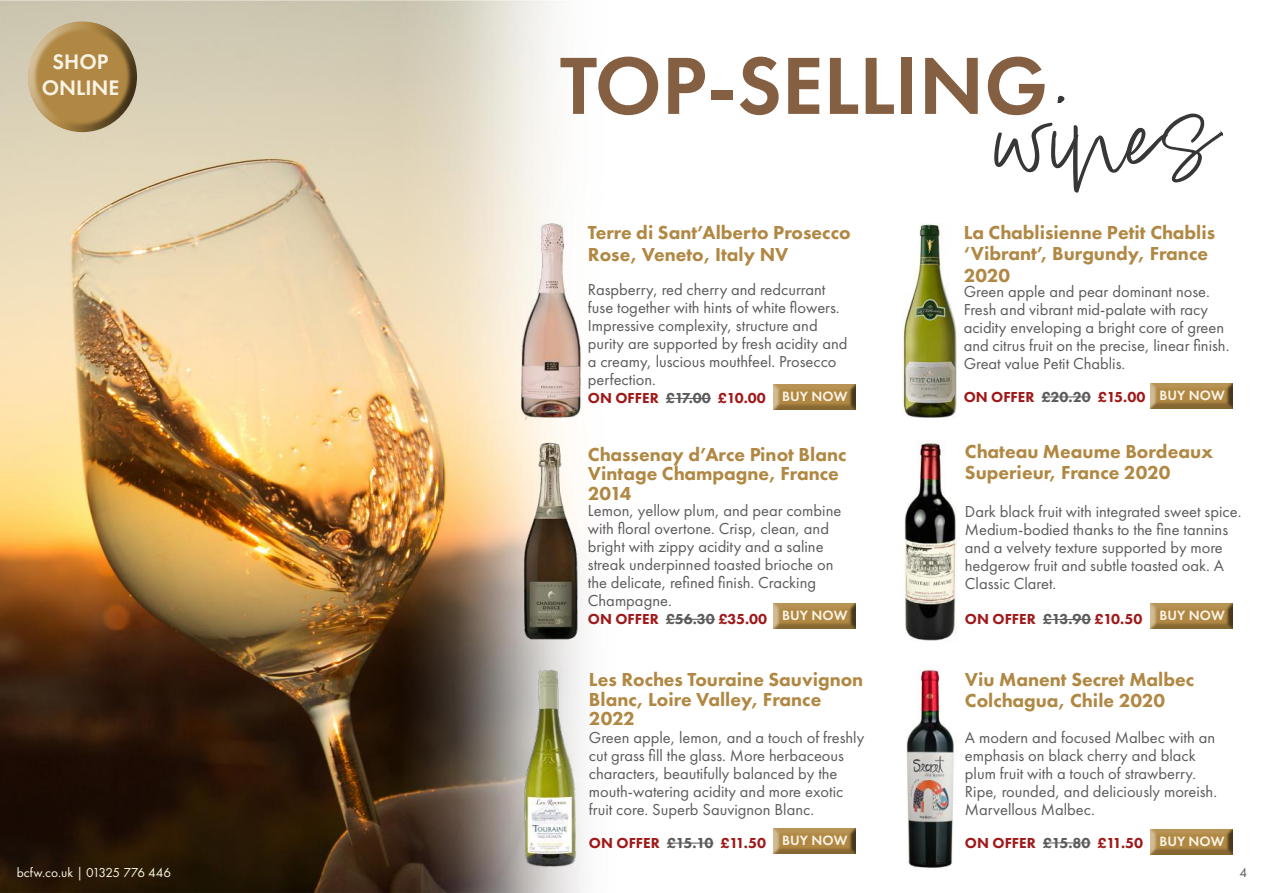
<style>
.page{position:relative;width:1263px;height:893px;background:#fff}
.page>*{position:absolute;margin:0;border:0;box-sizing:border-box;transform-origin:0 0}
.t1{font:600 84px "Futura PT";color:#855f41}
.t2{font:600 21.9px/26.2px "Futura PT";color:#f9f3e6;text-align:center}
.t3{font:800 19.5px/19.5px "Futura PT";color:#b08843}
.t4{font:16.5px/18px "Futura PT";color:#5b5b5b}
.t5{font:800 15px "Futura PT";color:#9f1919}
.t6{font:600 14.1px "Futura PT";color:#f9f3e6}
.t7{font:13.5px "Futura PT";color:#f8f6e7}
.t8{font:13.5px "Futura PT";color:#5b5b5b}
.s1{font-family:"Lindsey Signature";font-weight:400;font-size:139.5px;color:#373638}
.s2{color:#5b5b5b}
</style>
<div class="page">
<img style="left:0;top:0;width:1091px;height:893px">
<hr style="left:666px;top:398px;width:45px;height:1px;background:#5b5b5b">
<hr style="left:666px;top:619px;width:49px;height:1px;background:#5b5b5b">
<hr style="left:667px;top:843px;width:46px;height:1px;background:#5b5b5b">
<hr style="left:1041px;top:397px;width:50px;height:1px;background:#5b5b5b">
<hr style="left:1043px;top:619px;width:48px;height:1px;background:#5b5b5b">
<hr style="left:1043px;top:842px;width:47px;height:1px;background:#5b5b5b">
<div style="left:15px;top:9px;width:80px;height:125px;background:#fff;opacity:.75"></div>
<div style="left:55px;top:12px;width:95px;height:122px;background:#000;opacity:.75"></div>
<div style="left:763px;top:375px;width:95px;height:35px;background:#fff"></div>
<div style="left:770px;top:376px;width:95px;height:34px;background:#000;opacity:.75"></div>
<div style="left:1147px;top:375px;width:96px;height:34px;background:#000;opacity:.75"></div>
<div style="left:763px;top:594px;width:95px;height:35px;background:#fff"></div>
<div style="left:770px;top:595px;width:95px;height:34px;background:#000;opacity:.75"></div>
<div style="left:1147px;top:595px;width:96px;height:34px;background:#000;opacity:.75"></div>
<div style="left:763px;top:819px;width:95px;height:36px;background:#fff"></div>
<div style="left:770px;top:820px;width:95px;height:35px;background:#000;opacity:.75"></div>
<div style="left:1147px;top:821px;width:95px;height:34px;background:#000;opacity:.75"></div>
<img style="left:519px;top:223px;width:63px;height:196px">
<img style="left:522px;top:668px;width:56px;height:201px">
<img style="left:902px;top:223px;width:55px;height:194px">
<img style="left:900px;top:440px;width:61px;height:204px">
<img style="left:522px;top:441px;width:59px;height:200px">
<img style="left:906px;top:669px;width:51px;height:200px">
<h2 class="t2" style="left:42px;top:49px;width:79px">SHOP<br>ONLINE</h2>
<h1 class="t1" style="left:560px;top:33px;width:658px">TOP-SELLING<span class="s1">wines</span></h1>
<p class="t3" style="left:588px;top:222px;width:264px;line-height:21.6px">Terre di Sant’Alberto Prosecco<br>Rose, Veneto, Italy NV</p>
<p class="t4" style="left:588px;top:281px;width:261px">Raspberry, red cherry and redcurrant fuse together with hints of white flowers.<br>Impressive complexity, structure and purity are supported by fresh acidity and a creamy, luscious mouthfeel. Prosecco perfection.</p>
<p class="t5" style="left:588px;top:389px;width:180px">ON OFFER <span class="s2">£17.00</span> £10.00</p>
<p class="t3" style="left:964px;top:222px;width:253px;line-height:21.3px">La Chablisienne Petit Chablis ‘Vibrant’, Burgundy, France<br>2020</p>
<p class="t4" style="left:964px;top:282px;width:267px">Green apple and pear dominant nose.<br>Fresh and vibrant mid-palate with racy acidity enveloping a bright core of green and citrus fruit on the precise, linear finish.<br>Great value Petit Chablis.</p>
<p class="t5" style="left:964px;top:388px;width:183px">ON OFFER <span class="s2">£20.20</span> £15.00</p>
<p class="t6" style="left:782px;top:388px;width:67px">BUY NOW</p>
<p class="t6" style="left:1159px;top:386px;width:67px">BUY NOW</p>
<p class="t3" style="left:965px;top:441px;width:250px;line-height:21px">Chateau Meaume Bordeaux<br>Superieur, France 2020</p>
<p class="t4" style="left:965px;top:502px;width:278px">Dark black fruit with integrated sweet spice.<br>Medium-bodied thanks to the fine tannins and a velvety texture supported by more hedgerow fruit and subtle toasted oak. A Classic Claret.</p>
<p class="t5" style="left:965px;top:610px;width:179px">ON OFFER <span class="s2">£13.90</span> £10.50</p>
<p class="t3" style="left:588px;top:444px;width:260px">Chassenay d’Arce Pinot Blanc<br>Vintage Champagne, France<br>2014</p>
<p class="t4" style="left:588px;top:502px;width:255px">Lemon, yellow plum, and pear combine with floral overtone. Crisp, clean, and bright with zippy acidity and a saline streak underpinned toasted brioche on the delicate, refined finish. Cracking Champagne.</p>
<p class="t5" style="left:588px;top:610px;width:181px">ON OFFER <span class="s2">£56.30</span> £35.00</p>
<p class="t6" style="left:782px;top:606px;width:67px">BUY NOW</p>
<p class="t6" style="left:1159px;top:606px;width:67px">BUY NOW</p>
<p class="t3" style="left:965px;top:669px;width:231px;line-height:21px">Viu Manent Secret Malbec<br>Colchagua, Chile 2020</p>
<p class="t4" style="left:965px;top:728px;width:254px">A modern and focused Malbec with an emphasis on black cherry and black plum fruit with a touch of strawberry.<br>Ripe, rounded, and deliciously moreish.<br>Marvellous Malbec.</p>
<p class="t5" style="left:965px;top:833px;width:180px">ON OFFER <span class="s2">£15.80</span> £11.50</p>
<p class="t3" style="left:589px;top:669px;width:276px">Les Roches Touraine Sauvignon<br>Blanc, Loire Valley, France<br>2022</p>
<p class="t4" style="left:589px;top:728px;width:277px">Green apple, lemon, and a touch of freshly cut grass fill the glass. More herbaceous characters, beautifully balanced by the mouth-watering acidity and more exotic fruit core. Superb Sauvignon Blanc.</p>
<p class="t5" style="left:589px;top:834px;width:179px">ON OFFER <span class="s2">£15.10</span> £11.50</p>
<p class="t6" style="left:782px;top:832px;width:67px">BUY NOW</p>
<p class="t6" style="left:1159px;top:832px;width:67px">BUY NOW</p>
<p class="t7" style="left:17px;top:864px;width:156px">bcfw.co.uk | 01325 776 446</p>
<p class="t8" style="left:1239px;top:864px;width:9px">4</p>
</div>
